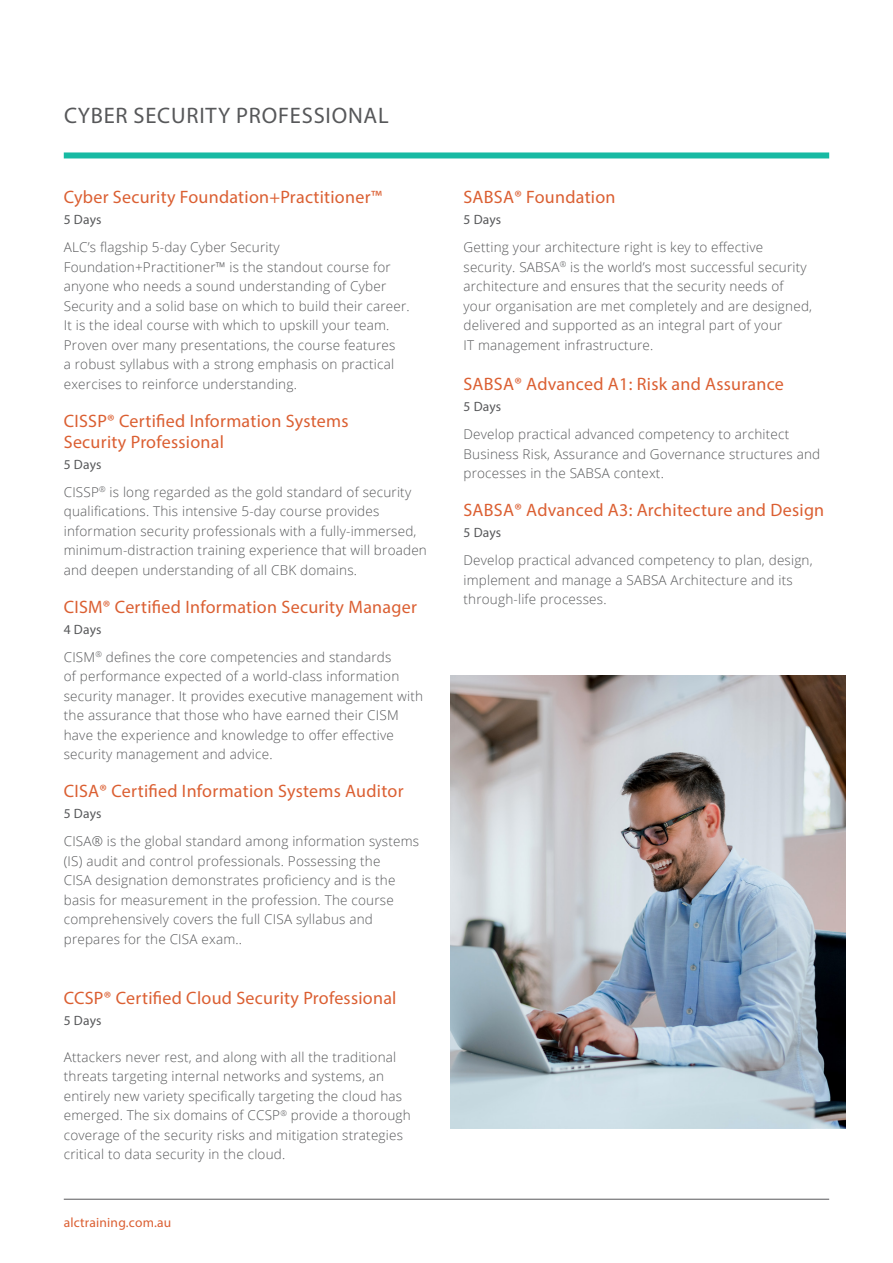
<style>
.page{position:relative;width:893px;height:1263px;background:#fff}
.page>*{position:absolute;margin:0;border:0;box-sizing:border-box;transform-origin:0 0}
.Heading{font:22.5px "Myriad Pro";letter-spacing:.035em;color:#57585a}
.Sub_heading___uppercase_grey{font:18px/21px "Myriad Pro";letter-spacing:.015em;color:#db5f32}
.Body{font:18px "Myriad Pro";letter-spacing:.015em;color:#db5f32}
.Body-2{font:300 13.5px/19.5px "Open Sans";letter-spacing:.015em;color:#57585a}
.Sub_heading___uppercase_grey-2{font:300 13.5px/19.5px "Open Sans";letter-spacing:.015em;color:#57585a}
.Sub_heading___uppercase_grey-3{font:13.5px "Myriad Pro";letter-spacing:.01em;color:#57585a}
.t1{font:13.5px "Myriad Pro";letter-spacing:.015em;color:#db5f32}
.Body-3{font:13.5px "Myriad Pro";color:#57585a}
</style>
<div class="page">
<div style="left:64px;top:152px;width:765px;height:6px;background:#17baa3"></div>
<img style="left:451px;top:675px;width:394px;height:454px">
<hr style="left:64px;top:1199px;width:765px;height:1px;background:#57585a">
<p class="Heading" style="left:64px;top:102px;width:326px">CYBER SECURITY PROFESSIONAL</p>
<p class="Sub_heading___uppercase_grey" style="left:64px;top:187px;width:320px">Cyber Security Foundation+Practitioner™</p>
<p class="Sub_heading___uppercase_grey-3" style="left:64px;top:211px;width:39px">5 Days</p>
<p class="Body-2" style="left:64px;top:237px;width:348px">ALC’s flagship 5-day Cyber Security Foundation+Practitioner™ is the standout course for anyone who needs a sound understanding of Cyber Security and a solid base on which to build their career.<br>It is the ideal course with which to upskill your team.<br>Proven over many presentations, the course features<br>a robust syllabus with a strong emphasis on practical exercises to reinforce understanding.</p>
<p class="Sub_heading___uppercase_grey" style="left:64px;top:410px;width:286px">CISSP® Certified Information Systems<br>Security Professional</p>
<p class="Sub_heading___uppercase_grey-3" style="left:64px;top:456px;width:39px">5 Days</p>
<p class="Body-2" style="left:64px;top:482px;width:365px">CISSP<sup>®</sup> is long regarded as the gold standard of security qualifications. This intensive 5-day course provides information security professionals with a fully-immersed, minimum-distraction training experience that will broaden and deepen understanding of all CBK domains.</p>
<p class="Sub_heading___uppercase_grey" style="left:64px;top:596px;width:355px">CISM® Certified Information Security Manager</p>
<p class="Sub_heading___uppercase_grey-3" style="left:64px;top:621px;width:39px">4 Days</p>
<p class="Body-2" style="left:64px;top:647px;width:361px">CISM<sup>®</sup> defines the core competencies and standards<br>of performance expected of a world-class information security manager. It provides executive management with the assurance that those who have earned their CISM have the experience and knowledge to offer effective security management and advice.</p>
<p class="Sub_heading___uppercase_grey" style="left:64px;top:781px;width:341px">CISA® Certified Information Systems Auditor</p>
<p class="Sub_heading___uppercase_grey-3" style="left:64px;top:806px;width:39px">5 Days</p>
<p class="Body-2" style="left:64px;top:831px;width:357px">CISA® is the global standard among information systems (IS) audit and control professionals. Possessing the<br>CISA designation demonstrates proficiency and is the basis for measurement in the profession. The course comprehensively covers the full CISA syllabus and prepares for the CISA exam..</p>
<p class="Body" style="left:64px;top:987px;width:334px">CCSP® Certified Cloud Security Professional</p>
<p class="Body-3" style="left:64px;top:1012px;width:39px">5 Days</p>
<p class="Sub_heading___uppercase_grey-2" style="left:64px;top:1046px;width:348px">Attackers never rest, and along with all the traditional threats targeting internal networks and systems, an entirely new variety specifically targeting the cloud has emerged. The six domains of CCSP<sup>®</sup> provide a thorough coverage of the security risks and mitigation strategies critical to data security in the cloud.</p>
<p class="t1" style="left:64px;top:1214px;width:109px">alctraining.com.au</p>
<p class="Sub_heading___uppercase_grey" style="left:463px;top:187px;width:154px">SABSA® Foundation</p>
<p class="Sub_heading___uppercase_grey-3" style="left:463px;top:211px;width:39px">5 Days</p>
<p class="Sub_heading___uppercase_grey-2" style="left:463px;top:237px;width:350px">Getting your architecture right is key to effective security. SABSA<sup>®</sup> is the world’s most successful security architecture and ensures that the security needs of your organisation are met completely and are designed, delivered and supported as an integral part of your<br>IT management infrastructure.</p>
<p class="Sub_heading___uppercase_grey" style="left:463px;top:374px;width:322px">SABSA® Advanced A1: Risk and Assurance</p>
<p class="Sub_heading___uppercase_grey-3" style="left:463px;top:398px;width:39px">5 Days</p>
<p class="Body-2" style="left:463px;top:424px;width:358px">Develop practical advanced competency to architect<br>Business Risk, Assurance and Governance structures and processes in the SABSA context.</p>
<p class="Sub_heading___uppercase_grey" style="left:463px;top:500px;width:362px">SABSA® Advanced A3: Architecture and Design</p>
<p class="Sub_heading___uppercase_grey-3" style="left:463px;top:525px;width:39px">5 Days</p>
<p class="Body-2" style="left:463px;top:550px;width:351px">Develop practical advanced competency to plan, design, implement and manage a SABSA Architecture and its through-life processes.</p>
</div>
